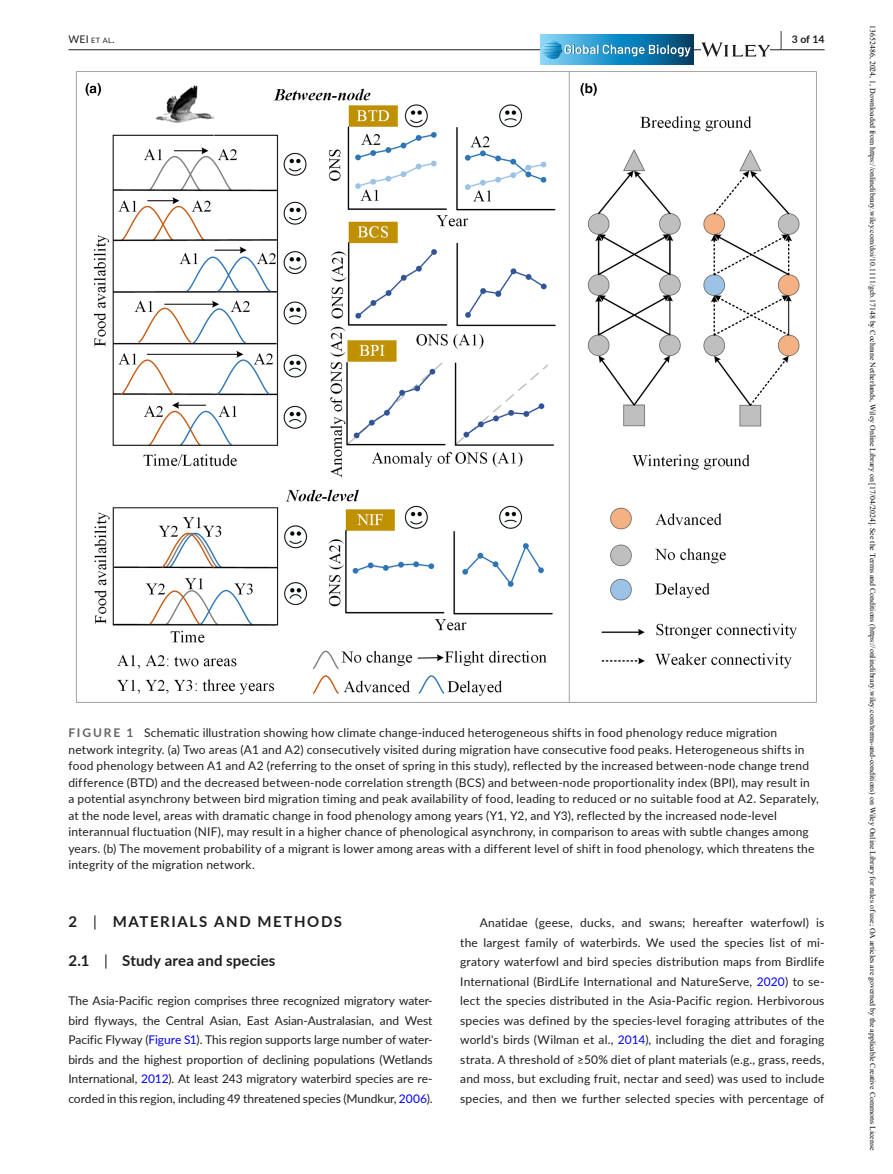
<style>
.page{position:relative;width:893px;height:1174px;background:#fff}
.page>*{position:absolute;margin:0;border:0;box-sizing:border-box;transform-origin:0 0}
.t1{font:700 15px "Lato";letter-spacing:.01em;color:#1d1e1f}
.t2{font:700 15px "Lato";letter-spacing:.11em;color:#1d1e1f}
.t3{font:12px/19.5px "Lato";letter-spacing:.015em;color:#1d1e1f;text-align:justify}
.t4{font:12px "Lato Regular 2";letter-spacing:.015em;color:#1d1e1f}
.t5{font:10.5px "Lato Regular 2";color:#1d1e1f}
.t6{font:700 10.5px "Lato";color:#1d1e1f}
.t7{font:7.8px "Times New Roman";color:#000}
.s1{font-family:"Lato";font-size:7.35px}
.s2{font-family:"Lato Bold 2";font-weight:400;font-size:19.5px}
.s3{font-weight:700;color:#636464}
.s4{font-family:"Lato Regular 2";font-weight:400}
.s5{font-family:"Lato Regular 2";color:#00f}
.s6{font-family:"Lato Regular 2"}
.s7{font-family:"Lato"}
</style>
<div class="page">
<hr style="left:68px;top:49px;width:756px;height:1px;background:#1d1e1f">
<svg style="left:541px;top:64px;width:153px;height:1px"></svg>
<svg style="left:541px;top:35px;width:153px;height:29px;background:#2b8bbb"></svg>
<svg style="left:543px;top:40px;width:148px;height:19px;background:#4799c1"></svg>
<svg style="left:701px;top:42px;width:69px;height:15px"></svg>
<img style="left:76px;top:71px;width:741px;height:632px">
<p class="t5" style="left:68px;top:31px;width:48px">WEI <span class="s1">et al</span>.</p>
<p class="t6" style="left:780px;top:31px;width:46px"><span class="s2">|</span> 3 of 14</p>
<p class="t3" style="left:68px;top:724px;width:752px;line-height:16.5px;text-align:left"><span class="s3">FIGURE 1</span> Schematic illustration showing how climate change-induced heterogeneous shifts in food phenology reduce migration network integrity. (a) Two areas (A1 and A2) consecutively visited during migration have consecutive food peaks. Heterogeneous shifts in food phenology between A1 and A2 (referring to the onset of spring in this study), reflected by the increased between-node change trend difference (BTD) and the decreased between-node correlation strength (BCS) and between-node proportionality index (BPI), may result in<br>a potential asynchrony between bird migration timing and peak availability of food, leading to reduced or no suitable food at A2. Separately, at the node level, areas with dramatic change in food phenology among years (Y1, Y2, and Y3), reflected by the increased node-level interannual fluctuation (NIF), may result in a higher chance of phenological asynchrony, in comparison to areas with subtle changes among years. (b) The movement probability of a migrant is lower among areas with a different level of shift in food phenology, which threatens the integrity of the migration network.</p>
<p class="t2" style="left:68px;top:911px;width:275px">2 <span class="s4">|</span> MATERIALS AND METHODS</p>
<p class="t1" style="left:68px;top:950px;width:209px">2.1 <span class="s4">|</span> Study area and species</p>
<p class="t3" style="left:68px;top:990px;width:366px">The Asia-Pacific region comprises three recognized migratory water&shy;bird flyways, the Central Asian, East Asian-Australasian, and West Pacific Flyway (<span class="s5">Figure S1</span>). This region supports large number of water&shy;birds and the highest proportion of declining populations (Wetlands International, <span class="s5">2012</span>). At least 243 migratory waterbird species are re&shy;corded in this region, including 49 threatened species (Mundkur, <span class="s5">2006</span><span class="s6">).</span></p>
<p class="t3" style="left:480px;top:912px;width:346px">Anatidae (geese, ducks, and swans; hereafter waterfowl) is</p>
<p class="t4" style="left:460px;top:934px;width:366px">the largest family of waterbirds. We used the species list of mi<span class="s7">-</span></p>
<p class="t3" style="left:460px;top:951px;width:366px">gratory waterfowl and bird species distribution maps from Birdlife International (BirdLife International and NatureServe, <span class="s5">2020</span><span class="s6">) to se&shy;</span>lect the species distributed in the Asia-Pacific region. Herbivorous species was defined by the species-level foraging attributes of the world's birds (Wilman et al., <span class="s5">2014</span>), including the diet and foraging strata. A threshold of ≥50% diet of plant materials (e.g., grass, reeds, and moss, but excluding fruit, nectar and seed) was used to include species, and then we further selected species with percentage of</p>
<p class="t7" style="left:878px;top:25px;width:1126px;rotate:90deg">13652486, 2024, 1, Downloaded from https://onlinelibrary.wiley.com/doi/10.1111/gcb.17148 by Cochrane Netherlands, Wiley Online Library on [17/04/2024]. See the Terms and Conditions (https://onlinelibrary.wiley.com/terms-and-conditions) on Wiley Online Library for rules of use; OA articles are governed by the applicable Creative Commons License</p>
</div>
